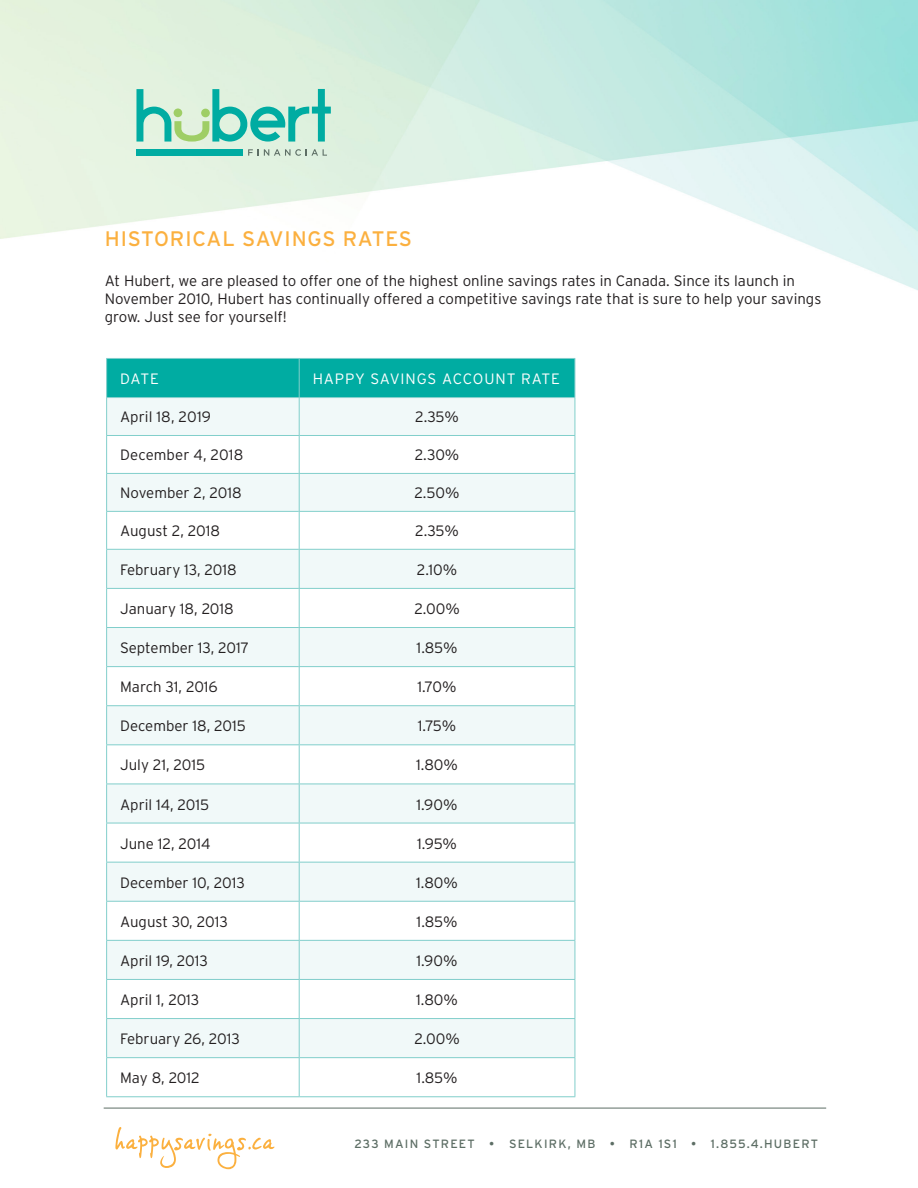
<style>
.page{position:relative;width:918px;height:1188px;background:#fff}
.page>*{position:absolute;margin:0;border:0;box-sizing:border-box;transform-origin:0 0}
.t1{font:21px "Interstate";letter-spacing:.04em;color:#fbb03f}
.t2{font:300 15px/18px "Interstate";color:#231f20}
.t3{font:300 15px "Interstate";letter-spacing:.055em;color:#fff}
.t4{font:12px "Interstate";letter-spacing:.1em;color:#5d6e65}
</style>
<div class="page">
<svg style="left:115px;top:1127px;width:160px;height:42px"></svg>
<hr style="left:104px;top:1108px;width:722px;height:1px;background:#5d6e65">
<svg style="left:248px;top:149px;width:79px;height:7px"></svg>
<svg style="left:136px;top:89px;width:195px;height:53px;background:#9adbc8"></svg>
<div style="left:174px;top:108px;width:8px;height:9px;background:#9fce66;border-radius:50%"></div>
<div style="left:201px;top:109px;width:9px;height:8px;background:#9fce66;border-radius:50%"></div>
<div style="left:136px;top:149px;width:107px;height:7px;background:#00aca2"></div>
<div style="left:107px;top:359px;width:468px;height:38px;background:#00aca2"></div>
<svg style="left:107px;top:398px;width:468px;height:659px;fill:#f1f9f9"></svg>
<svg style="left:107px;top:512px;width:468px;height:37px"></svg>
<hr style="left:106px;top:358px;width:193px;height:1px;background:#81cecb">
<hr style="left:106px;top:359px;width:1px;height:38px;background:#81cecb">
<hr style="left:299px;top:358px;width:276px;height:1px;background:#81cecb">
<hr style="left:299px;top:359px;width:1px;height:38px;background:#81cecb">
<hr style="left:575px;top:359px;width:1px;height:38px;background:#81cecb">
<hr style="left:106px;top:667px;width:1px;height:38px;background:#81cecb">
<hr style="left:299px;top:667px;width:1px;height:38px;background:#81cecb">
<hr style="left:575px;top:667px;width:1px;height:38px;background:#81cecb">
<hr style="left:106px;top:705px;width:193px;height:1px;background:#81cecb">
<hr style="left:106px;top:706px;width:1px;height:38px;background:#81cecb">
<hr style="left:299px;top:705px;width:276px;height:1px;background:#81cecb">
<hr style="left:299px;top:706px;width:1px;height:38px;background:#81cecb">
<hr style="left:575px;top:706px;width:1px;height:38px;background:#81cecb">
<hr style="left:106px;top:744px;width:193px;height:1px;background:#81cecb">
<hr style="left:106px;top:745px;width:1px;height:39px;background:#81cecb">
<hr style="left:299px;top:744px;width:276px;height:1px;background:#81cecb">
<hr style="left:299px;top:745px;width:1px;height:39px;background:#81cecb">
<hr style="left:575px;top:745px;width:1px;height:39px;background:#81cecb">
<hr style="left:106px;top:784px;width:193px;height:1px;background:#81cecb">
<hr style="left:106px;top:784px;width:1px;height:39px;background:#81cecb">
<hr style="left:299px;top:784px;width:276px;height:1px;background:#81cecb">
<hr style="left:299px;top:784px;width:1px;height:39px;background:#81cecb">
<hr style="left:575px;top:784px;width:1px;height:39px;background:#81cecb">
<hr style="left:106px;top:823px;width:193px;height:1px;background:#81cecb">
<hr style="left:106px;top:823px;width:1px;height:39px;background:#81cecb">
<hr style="left:299px;top:823px;width:276px;height:1px;background:#81cecb">
<hr style="left:299px;top:823px;width:1px;height:39px;background:#81cecb">
<hr style="left:575px;top:823px;width:1px;height:39px;background:#81cecb">
<hr style="left:106px;top:862px;width:193px;height:1px;background:#81cecb">
<hr style="left:106px;top:863px;width:1px;height:38px;background:#81cecb">
<hr style="left:299px;top:862px;width:276px;height:1px;background:#81cecb">
<hr style="left:299px;top:863px;width:1px;height:38px;background:#81cecb">
<hr style="left:575px;top:863px;width:1px;height:38px;background:#81cecb">
<hr style="left:106px;top:901px;width:193px;height:1px;background:#81cecb">
<hr style="left:106px;top:902px;width:1px;height:38px;background:#81cecb">
<hr style="left:299px;top:901px;width:276px;height:1px;background:#81cecb">
<hr style="left:299px;top:902px;width:1px;height:38px;background:#81cecb">
<hr style="left:575px;top:902px;width:1px;height:38px;background:#81cecb">
<hr style="left:106px;top:940px;width:193px;height:1px;background:#81cecb">
<hr style="left:106px;top:941px;width:1px;height:38px;background:#81cecb">
<hr style="left:299px;top:940px;width:276px;height:1px;background:#81cecb">
<hr style="left:299px;top:941px;width:1px;height:38px;background:#81cecb">
<hr style="left:575px;top:941px;width:1px;height:38px;background:#81cecb">
<hr style="left:106px;top:979px;width:193px;height:1px;background:#81cecb">
<hr style="left:106px;top:980px;width:1px;height:38px;background:#81cecb">
<hr style="left:299px;top:979px;width:276px;height:1px;background:#81cecb">
<hr style="left:299px;top:980px;width:1px;height:38px;background:#81cecb">
<hr style="left:575px;top:980px;width:1px;height:38px;background:#81cecb">
<hr style="left:106px;top:1018px;width:193px;height:1px;background:#81cecb">
<hr style="left:106px;top:1019px;width:1px;height:38px;background:#81cecb">
<hr style="left:299px;top:1018px;width:276px;height:1px;background:#81cecb">
<hr style="left:299px;top:1019px;width:1px;height:38px;background:#81cecb">
<hr style="left:575px;top:1019px;width:1px;height:38px;background:#81cecb">
<hr style="left:106px;top:1057px;width:193px;height:1px;background:#81cecb">
<hr style="left:106px;top:1058px;width:1px;height:38px;background:#81cecb">
<hr style="left:299px;top:1057px;width:276px;height:1px;background:#81cecb">
<hr style="left:299px;top:1058px;width:1px;height:38px;background:#81cecb">
<hr style="left:575px;top:1058px;width:1px;height:38px;background:#81cecb">
<hr style="left:106px;top:1096px;width:193px;height:1px;background:#81cecb">
<hr style="left:299px;top:1096px;width:276px;height:1px;background:#81cecb">
<hr style="left:106px;top:436px;width:1px;height:37px;background:#81cecb">
<hr style="left:106px;top:473px;width:193px;height:1px;background:#81cecb">
<hr style="left:106px;top:474px;width:1px;height:37px;background:#81cecb">
<hr style="left:106px;top:511px;width:193px;height:1px;background:#81cecb">
<hr style="left:106px;top:512px;width:1px;height:37px;background:#81cecb">
<hr style="left:106px;top:549px;width:193px;height:1px;background:#81cecb">
<hr style="left:106px;top:550px;width:1px;height:38px;background:#81cecb">
<hr style="left:106px;top:588px;width:193px;height:1px;background:#81cecb">
<hr style="left:106px;top:589px;width:1px;height:38px;background:#81cecb">
<hr style="left:106px;top:627px;width:193px;height:1px;background:#81cecb">
<hr style="left:106px;top:628px;width:1px;height:38px;background:#81cecb">
<hr style="left:106px;top:666px;width:193px;height:1px;background:#81cecb">
<hr style="left:299px;top:436px;width:1px;height:37px;background:#82cfcb">
<hr style="left:575px;top:436px;width:1px;height:37px;background:#82cfcb">
<hr style="left:299px;top:473px;width:276px;height:1px;background:#82cfcb">
<hr style="left:299px;top:474px;width:1px;height:37px;background:#82cfcb">
<hr style="left:575px;top:474px;width:1px;height:37px;background:#82cfcb">
<hr style="left:299px;top:511px;width:276px;height:1px;background:#82cfcb">
<hr style="left:299px;top:512px;width:1px;height:37px;background:#82cfcb">
<hr style="left:575px;top:512px;width:1px;height:37px;background:#82cfcb">
<hr style="left:299px;top:549px;width:276px;height:1px;background:#82cfcb">
<hr style="left:299px;top:550px;width:1px;height:38px;background:#82cfcb">
<hr style="left:575px;top:550px;width:1px;height:38px;background:#82cfcb">
<hr style="left:299px;top:588px;width:276px;height:1px;background:#82cfcb">
<hr style="left:299px;top:589px;width:1px;height:38px;background:#82cfcb">
<hr style="left:575px;top:589px;width:1px;height:38px;background:#82cfcb">
<hr style="left:299px;top:627px;width:276px;height:1px;background:#82cfcb">
<hr style="left:299px;top:628px;width:1px;height:38px;background:#82cfcb">
<hr style="left:575px;top:628px;width:1px;height:38px;background:#82cfcb">
<hr style="left:299px;top:666px;width:276px;height:1px;background:#82cfcb">
<hr style="left:106px;top:397px;width:193px;height:1px;background:#82cfcb">
<hr style="left:106px;top:398px;width:1px;height:37px;background:#82cfcb">
<hr style="left:106px;top:435px;width:193px;height:1px;background:#82cfcb">
<hr style="left:299px;top:397px;width:276px;height:1px;background:#82cfcb">
<hr style="left:299px;top:398px;width:1px;height:37px;background:#82cfcb">
<hr style="left:575px;top:398px;width:1px;height:37px;background:#82cfcb">
<hr style="left:299px;top:435px;width:276px;height:1px;background:#82cfcb">
<p class="t1" style="left:105px;top:227px;width:309px">HISTORICAL SAVINGS RATES</p>
<p class="t2" style="left:105px;top:272px;width:692px">At Hubert, we are pleased to offer one of the highest online savings rates in Canada. Since its launch in</p>
<p class="t2" style="left:105px;top:290px;width:718px">November 2010, Hubert has continually offered a competitive savings rate that is sure to help your savings grow. Just see for yourself!</p>
<p class="t3" style="left:120px;top:370px;width:40px">DATE</p>
<p class="t3" style="left:313px;top:370px;width:249px">HAPPY SAVINGS ACCOUNT RATE</p>
<p class="t2" style="left:120px;top:408px;width:92px">April 18, 2019</p>
<p class="t2" style="left:415px;top:408px;width:45px">2.35%</p>
<p class="t2" style="left:120px;top:446px;width:125px">December 4, 2018</p>
<p class="t2" style="left:415px;top:446px;width:46px">2.30%</p>
<p class="t2" style="left:120px;top:483px;width:123px">November 2, 2018</p>
<p class="t2" style="left:414px;top:483px;width:47px">2.50%</p>
<p class="t2" style="left:120px;top:521px;width:101px">August 2, 2018</p>
<p class="t2" style="left:415px;top:521px;width:45px">2.35%</p>
<p class="t2" style="left:120px;top:560px;width:118px">February 13, 2018</p>
<p class="t2" style="left:417px;top:560px;width:42px">2.10%</p>
<p class="t2" style="left:120px;top:600px;width:115px">January 18, 2018</p>
<p class="t2" style="left:414px;top:600px;width:47px">2.00%</p>
<p class="t2" style="left:120px;top:639px;width:130px">September 13, 2017</p>
<p class="t2" style="left:417px;top:639px;width:42px">1.85%</p>
<p class="t2" style="left:120px;top:678px;width:99px">March 31, 2016</p>
<p class="t2" style="left:418px;top:678px;width:41px">1.70%</p>
<p class="t2" style="left:120px;top:717px;width:127px">December 18, 2015</p>
<p class="t2" style="left:418px;top:717px;width:40px">1.75%</p>
<p class="t2" style="left:120px;top:756px;width:87px">July 21, 2015</p>
<p class="t2" style="left:416px;top:756px;width:43px">1.80%</p>
<p class="t2" style="left:120px;top:795px;width:91px">April 14, 2015</p>
<p class="t2" style="left:417px;top:795px;width:42px">1.90%</p>
<p class="t2" style="left:120px;top:834px;width:92px">June 12, 2014</p>
<p class="t2" style="left:417px;top:834px;width:41px">1.95%</p>
<p class="t2" style="left:120px;top:873px;width:126px">December 10, 2013</p>
<p class="t2" style="left:416px;top:873px;width:43px">1.80%</p>
<p class="t2" style="left:120px;top:912px;width:109px">August 30, 2013</p>
<p class="t2" style="left:417px;top:912px;width:42px">1.85%</p>
<p class="t2" style="left:120px;top:952px;width:89px">April 19, 2013</p>
<p class="t2" style="left:417px;top:952px;width:42px">1.90%</p>
<p class="t2" style="left:120px;top:991px;width:81px">April 1, 2013</p>
<p class="t2" style="left:416px;top:991px;width:43px">1.80%</p>
<p class="t2" style="left:120px;top:1030px;width:121px">February 26, 2013</p>
<p class="t2" style="left:414px;top:1030px;width:47px">2.00%</p>
<p class="t2" style="left:120px;top:1069px;width:81px">May 8, 2012</p>
<p class="t2" style="left:417px;top:1069px;width:42px">1.85%</p>
<p class="t4" style="left:354px;top:1137px;width:465px">233 MAIN STREET • SELKIRK, MB • R1A 1S1 • 1.855.4.HUBERT</p>
</div>
